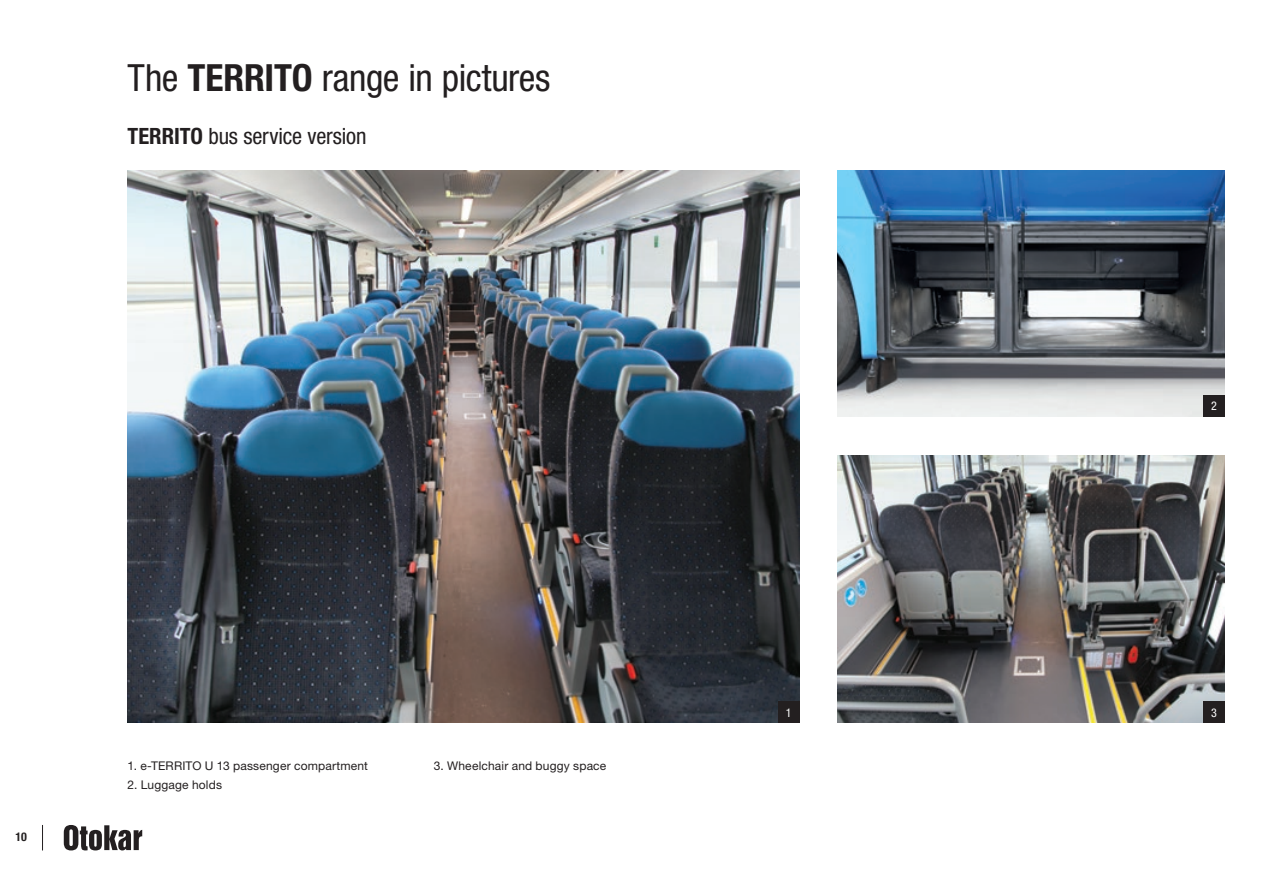
<style>
.page{position:relative;width:1263px;height:893px;background:#fff}
.page>*{position:absolute;margin:0;border:0;box-sizing:border-box;transform-origin:0 0}
.t1{font:condensed 37.5px "Helvetica Neue LT Std";letter-spacing:-.01em;color:#231f20}
.t2{font:condensed 22.5px "Helvetica Neue LT Std";letter-spacing:-.01em;color:#231f20}
.t3{font:12px "Helvetica Neue LT Std";letter-spacing:.015em;color:#231f20}
.t4{font:condensed 12px "Helvetica Neue LT Std";color:#fff}
.t5{font:700 condensed 12px "Helvetica Neue LT Std";color:#231f20}
.s1{font-weight:700}
</style>
<div class="page">
<img style="left:838px;top:455px;width:387px;height:268px">
<img style="left:128px;top:170px;width:671px;height:553px">
<div style="left:778px;top:702px;width:21px;height:21px;background:#231f20"></div>
<div style="left:1203px;top:702px;width:22px;height:21px;background:#231f20"></div>
<img style="left:838px;top:170px;width:387px;height:247px">
<div style="left:1203px;top:395px;width:22px;height:22px;background:#231f20"></div>
<svg style="left:64px;top:825px;width:78px;height:25px"></svg>
<svg style="left:42px;top:825px;width:1px;height:25px"></svg>
<h1 class="t1" style="left:128px;top:56px;width:424px">The <span class="s1">TERRITO</span> range in pictures</h1>
<h2 class="t2" style="left:128px;top:123px;width:240px"><span class="s1">TERRITO</span> bus service version</h2>
<p class="t5" style="left:15px;top:829px;width:13px">10</p>
<p class="t3" style="left:128px;top:758px;width:242px">1. e-TERRITO U 13 passenger compartment</p>
<p class="t3" style="left:128px;top:778px;width:96px">2. Luggage holds</p>
<p class="t3" style="left:434px;top:758px;width:174px">3. Wheelchair and buggy space</p>
<p class="t4" style="left:786px;top:705px;width:7px">1</p>
<p class="t4" style="left:1211px;top:399px;width:7px">2</p>
<p class="t4" style="left:1211px;top:705px;width:7px">3</p>
</div>
